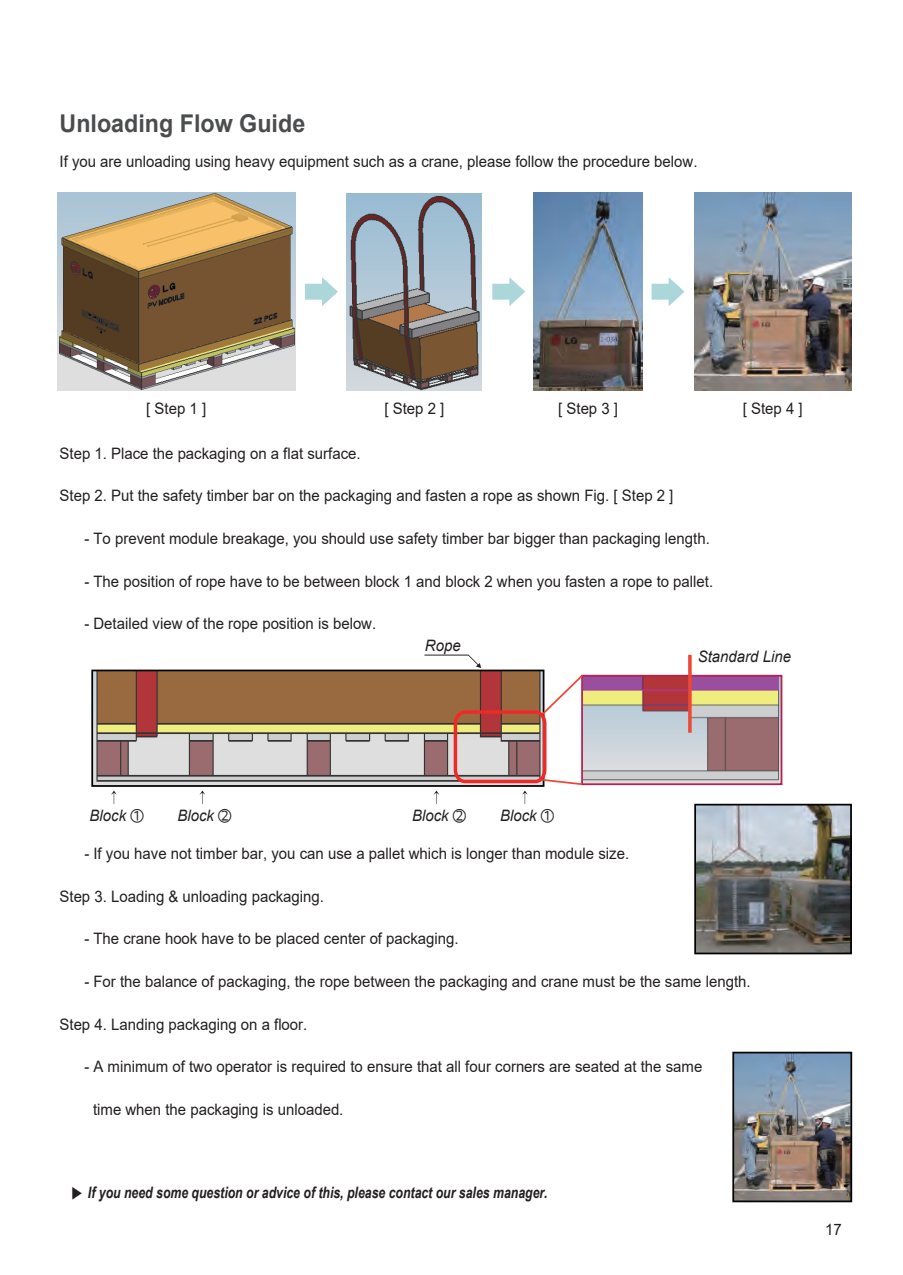
<style>
.page{position:relative;width:903px;height:1275px;background:#fff}
.page>*{position:absolute;margin:0;border:0;box-sizing:border-box;transform-origin:0 0}
.t1{font:700 24.5px "Arial";color:#4b4c4d;scale:.95 1}
.t2{font:15.75px "Arial";color:#231f20;scale:.95 1}
.t3{font:italic 700 15.75px "Arial Narrow";color:#231f20;scale:.95 1}
.t4{font:italic 15.75px "Arial";color:#231f20;scale:.95 1}
.s1{font-family:"LG Sm Ha R";font-style:normal}
.s2{font-family:"LG Sm Ha SB";font-weight:400;font-style:normal}
</style>
<div class="page">
<img style="left:57px;top:192px;width:238px;height:199px">
<img style="left:347px;top:193px;width:135px;height:198px">
<img style="left:534px;top:192px;width:108px;height:199px">
<img style="left:694px;top:192px;width:157px;height:199px">
<svg style="left:305px;top:277px;width:33px;height:29px"></svg>
<svg style="left:492px;top:277px;width:33px;height:29px"></svg>
<svg style="left:652px;top:277px;width:32px;height:29px"></svg>
<svg style="left:111px;top:791px;width:6px;height:13px"></svg>
<svg style="left:200px;top:791px;width:5px;height:13px"></svg>
<svg style="left:434px;top:791px;width:5px;height:13px"></svg>
<hr style="left:424px;top:655px;width:44px;height:1px;background:#231f20">
<img style="left:94px;top:673px;width:358px;height:111px">
<div style="left:91px;top:670px;width:453px;height:117px;border:2px solid #030303"></div>
<img style="left:584px;top:678px;width:195px;height:104px">
<div style="left:581px;top:675px;width:201px;height:110px;border:2px solid #b91e4d"></div>
<svg style="left:688px;top:655px;width:4px;height:78px"></svg>
<svg style="left:452px;top:655px;width:132px;height:149px"></svg>
<img style="left:697px;top:807px;width:152px;height:144px">
<div style="left:694px;top:804px;width:158px;height:150px;border:2px solid #030303"></div>
<img style="left:735px;top:1055px;width:114px;height:144px">
<div style="left:732px;top:1052px;width:120px;height:150px;border:2px solid #030303"></div>
<h1 class="t1" style="left:60px;top:106px;width:260px">Unloading Flow Guide</h1>
<p class="t2" style="left:60px;top:151px;width:673px">If you are unloading using heavy equipment such as a crane, please follow the procedure below.</p>
<p class="t2" style="left:146px;top:398px;width:65px">[ Step 1 ]</p>
<p class="t2" style="left:384px;top:398px;width:65px">[ Step 2 ]</p>
<p class="t2" style="left:558px;top:398px;width:65px">[ Step 3 ]</p>
<p class="t2" style="left:743px;top:398px;width:65px">[ Step 4 ]</p>
<p class="t2" style="left:60px;top:442px;width:318px">Step 1. Place the packaging on a flat surface.</p>
<p class="t2" style="left:60px;top:485px;width:648px">Step 2. Put the safety timber bar on the packaging and fasten a rope as shown Fig. [ Step 2 ]</p>
<p class="t2" style="left:84px;top:528px;width:660px">- To prevent module breakage, you should use safety timber bar bigger than packaging length.</p>
<p class="t2" style="left:84px;top:570px;width:663px">- The position of rope have to be between block 1 and block 2 when you fasten a rope to pallet.</p>
<p class="t2" style="left:84px;top:613px;width:309px">- Detailed view of the rope position is below.</p>
<p class="t4" style="left:425px;top:635px;width:39px">Rope</p>
<p class="t4" style="left:698px;top:646px;width:100px">Standard Line</p>
<p class="t4" style="left:90px;top:805px;width:58px">Block <span class="s1">①</span></p>
<p class="t4" style="left:178px;top:805px;width:58px">Block <span class="s1">②</span></p>
<p class="t4" style="left:412px;top:805px;width:58px">Block <span class="s1">②</span></p>
<p class="t4" style="left:500px;top:805px;width:58px">Block <span class="s1">①</span></p>
<p class="t2" style="left:84px;top:842px;width:575px">- If you have not timber bar, you can use a pallet which is longer than module size.</p>
<p class="t2" style="left:60px;top:885px;width:280px">Step 3. Loading &amp; unloading packaging.</p>
<p class="t2" style="left:84px;top:928px;width:395px">- The crane hook have to be placed center of packaging.</p>
<p class="t2" style="left:84px;top:970px;width:703px">- For the balance of packaging, the rope between the packaging and crane must be the same length.</p>
<p class="t2" style="left:60px;top:1013px;width:262px">Step 4. Landing packaging on a floor.</p>
<p class="t2" style="left:84px;top:1056px;width:652px">- A minimum of two operator is required to ensure that all four corners are seated at the same</p>
<p class="t2" style="left:93px;top:1098px;width:265px">time when the packaging is unloaded.</p>
<p class="t3" style="left:70px;top:1180px;width:504px"><span class="s2">▶</span> If you need some question or advice of this, please contact our sales manager.</p>
<p class="t2" style="left:825px;top:1219px;width:19px">17</p>
</div>
